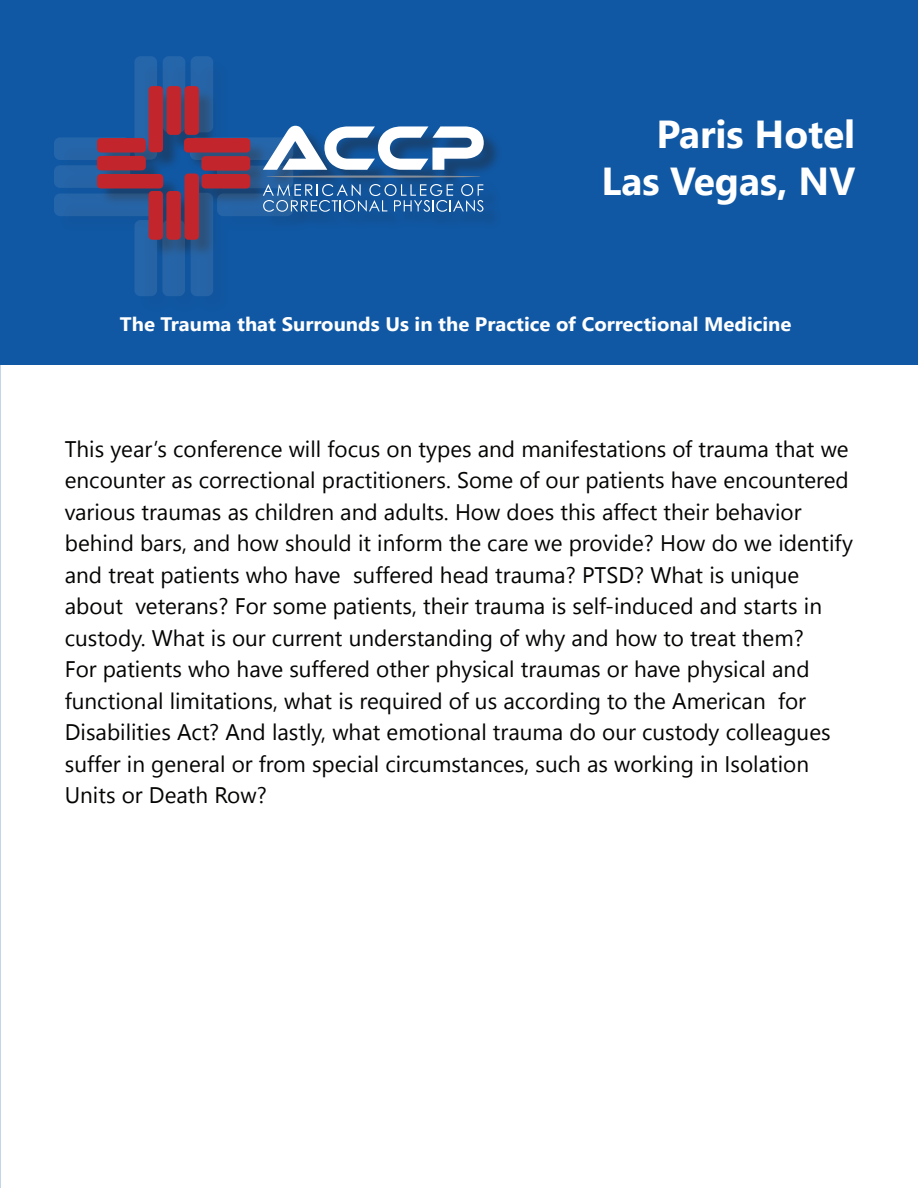
<style>
.page{position:relative;width:918px;height:1188px;background:#fff}
.page>*{position:absolute;margin:0;border:0;box-sizing:border-box;transform-origin:0 0}
.t1{font:700 39px/46.8px "Nirmala UI";color:#fff;text-align:right}
.t2{font:22.5px/31.5px "Nirmala UI";color:#040503}
.t3{font:700 19.5px "Nirmala UI";color:#fff;scale:1.04 1}
</style>
<div class="page">
<div style="left:0;top:0;width:918px;height:365px;background:#1058a4"></div>
<div style="left:58px;top:60px;width:444px;height:254px;background:#231f20;opacity:.4"></div>
<svg style="left:54px;top:56px;width:239px;height:240px"></svg>
<svg style="left:97px;top:86px;width:153px;height:154px"></svg>
<svg style="left:263px;top:126px;width:221px;height:44px"></svg>
<hr style="left:266px;top:176px;width:215px;height:2px;background:#868e9a;border-radius:50%">
<svg style="left:263px;top:184px;width:220px;height:28px"></svg>
<h1 class="t1" style="left:601px;top:108px;width:255px">Paris Hotel<br>Las Vegas, NV</h1>
<p class="t3" style="left:120px;top:307px;width:647px">The Trauma that Surrounds Us in the Practice of Correctional Medicine</p>
<p class="t2" style="left:65px;top:432px;width:790px">This year’s conference will focus on types and manifestations of trauma that we encounter as correctional practitioners. Some of our patients have encountered various traumas as children and adults. How does this affect their behavior behind bars, and how should it inform the care we provide? How do we identify and treat patients who have suffered head trauma? PTSD? What is unique about veterans? For some patients, their trauma is self-induced and starts in custody. What is our current understanding of why and how to treat them?<br>For patients who have suffered other physical traumas or have physical and functional limitations, what is required of us according to the American for Disabilities Act? And lastly, what emotional trauma do our custody colleagues suffer in general or from special circumstances, such as working in Isolation Units or Death Row?</p>
</div>
